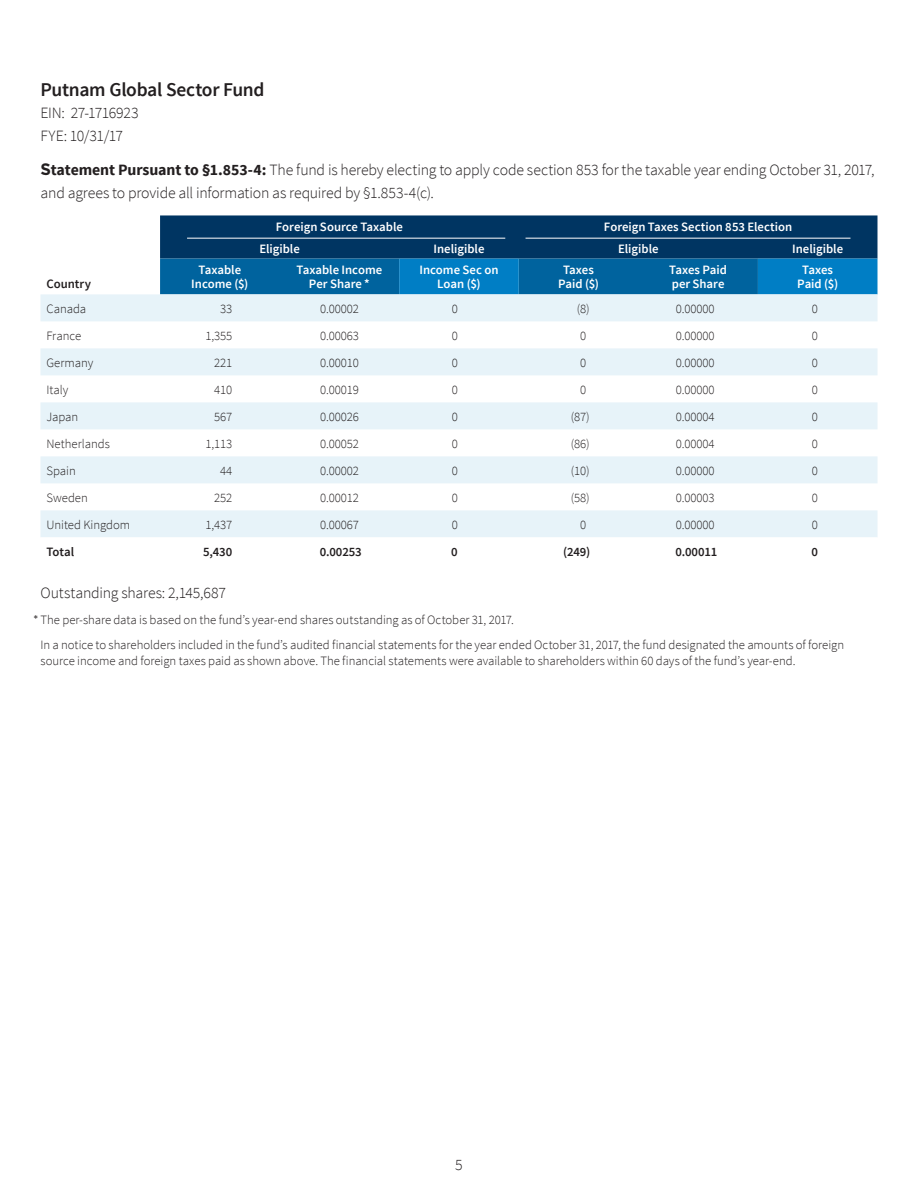
<style>
.page{position:relative;width:918px;height:1188px;background:#fff}
.page>*{position:absolute;margin:0;border:0;box-sizing:border-box;transform-origin:0 0}
.Headline_sub{font:600 19.5px "Source Sans Pro";letter-spacing:-.015em;color:#231f20}
.Body{font:300 15.75px/22.5px "Source Sans Pro";letter-spacing:-.01em;color:#231f20}
.Footnote{font:300 12.75px/15.8px "Source Sans Pro";letter-spacing:-.005em;color:#231f20}
.Table_nums_decimal{font:300 12.75px "Source Sans Pro";letter-spacing:-.01em;color:#231f20}
.Table_head{font:600 12.75px/13.5px "Source Sans Pro";color:#fff;text-align:center}
.Table_stub{font:300 12.75px "Source Sans Pro";letter-spacing:-.005em;color:#231f20}
.Table_head_1{font:600 12.75px/13.5px "Source Sans Pro";color:#fff;text-align:center}
.Table_nums_decimal-2{font:600 12.75px "Source Sans Pro";letter-spacing:-.01em;color:#231f20}
.Table_head_1-2{font:600 12.75px "Source Sans Pro";color:#231f20}
.Table_stub-2{font:600 12.75px "Source Sans Pro";letter-spacing:-.005em;color:#231f20}
.s1{font-family:"Gotham";font-weight:700;font-size:16.5px}
.s2{font-weight:700}
</style>
<div class="page">
<svg style="left:160px;top:215px;width:718px;height:79px;background:#035085"></svg>
<svg style="left:40px;top:294px;width:838px;height:243px;fill:#e7f3f9"></svg>
<hr style="left:187px;top:238px;width:318px;height:1px;background:#fff">
<hr style="left:526px;top:238px;width:325px;height:1px;background:#fff">
<p class="Headline_sub" style="left:40px;top:77px;width:226px">Putnam Global Sector Fund</p>
<p class="Body" style="left:40px;top:102px;width:100px">EIN: 27-1716923<br>FYE: 10/31/17</p>
<p class="Body" style="left:40px;top:159px;width:835px"><span class="s1">S</span><span class="s2">tatement Pursuant to §1.853-4:</span> The fund is hereby electing to apply code section 853 for the taxable year ending October 31, 2017, and agrees to provide all information as required by §1.853-4(c).</p>
<p class="Table_head" style="left:276px;top:220px;width:129px">Foreign Source Taxable</p>
<p class="Table_head" style="left:604px;top:220px;width:190px">Foreign Taxes Section 853 Election</p>
<p class="Table_head" style="left:259px;top:242px;width:42px">Eligible</p>
<p class="Table_head" style="left:434px;top:242px;width:52px">Ineligible</p>
<p class="Table_head" style="left:618px;top:242px;width:42px">Eligible</p>
<p class="Table_head" style="left:792px;top:242px;width:52px">Ineligible</p>
<p class="Table_head_1-2" style="left:46px;top:275px;width:46px">Country</p>
<p class="Table_head" style="left:191px;top:264px;width:59px">Taxable<br>Income ($)</p>
<p class="Table_head_1" style="left:297px;top:264px;width:87px">Taxable Income<br>Per Share *</p>
<p class="Table_head" style="left:419px;top:264px;width:81px">Income Sec on<br>Loan ($)</p>
<p class="Table_head_1" style="left:558px;top:264px;width:43px">Taxes<br>Paid ($)</p>
<p class="Table_head_1" style="left:669px;top:264px;width:59px;text-align:left">Taxes Paid per Share</p>
<p class="Table_head_1" style="left:797px;top:264px;width:43px">Taxes<br>Paid ($)</p>
<p class="Table_stub" style="left:46px;top:301px;width:41px">Canada</p>
<p class="Table_nums_decimal" style="left:220px;top:301px;width:14px">33</p>
<p class="Table_nums_decimal" style="left:320px;top:301px;width:40px">0.00002</p>
<p class="Table_nums_decimal" style="left:452px;top:301px;width:8px">0</p>
<p class="Table_nums_decimal" style="left:577px;top:301px;width:14px">(8)</p>
<p class="Table_nums_decimal" style="left:676px;top:301px;width:40px">0.00000</p>
<p class="Table_nums_decimal" style="left:812px;top:301px;width:8px">0</p>
<p class="Table_stub" style="left:46px;top:328px;width:36px">France</p>
<p class="Table_nums_decimal" style="left:205px;top:328px;width:28px">1,355</p>
<p class="Table_nums_decimal" style="left:320px;top:328px;width:40px">0.00063</p>
<p class="Table_nums_decimal" style="left:452px;top:328px;width:8px">0</p>
<p class="Table_nums_decimal" style="left:580px;top:328px;width:8px">0</p>
<p class="Table_nums_decimal" style="left:676px;top:328px;width:40px">0.00000</p>
<p class="Table_nums_decimal" style="left:812px;top:328px;width:8px">0</p>
<p class="Table_stub" style="left:46px;top:355px;width:48px">Germany</p>
<p class="Table_nums_decimal" style="left:214px;top:355px;width:20px">221</p>
<p class="Table_nums_decimal" style="left:320px;top:355px;width:40px">0.00010</p>
<p class="Table_nums_decimal" style="left:452px;top:355px;width:8px">0</p>
<p class="Table_nums_decimal" style="left:580px;top:355px;width:8px">0</p>
<p class="Table_nums_decimal" style="left:676px;top:355px;width:40px">0.00000</p>
<p class="Table_nums_decimal" style="left:812px;top:355px;width:8px">0</p>
<p class="Table_stub" style="left:46px;top:382px;width:23px">Italy</p>
<p class="Table_nums_decimal" style="left:214px;top:382px;width:20px">410</p>
<p class="Table_nums_decimal" style="left:320px;top:382px;width:40px">0.00019</p>
<p class="Table_nums_decimal" style="left:452px;top:382px;width:8px">0</p>
<p class="Table_nums_decimal" style="left:580px;top:382px;width:8px">0</p>
<p class="Table_nums_decimal" style="left:676px;top:382px;width:40px">0.00000</p>
<p class="Table_nums_decimal" style="left:812px;top:382px;width:8px">0</p>
<p class="Table_stub" style="left:46px;top:409px;width:33px">Japan</p>
<p class="Table_nums_decimal" style="left:214px;top:409px;width:20px">567</p>
<p class="Table_nums_decimal" style="left:320px;top:409px;width:40px">0.00026</p>
<p class="Table_nums_decimal" style="left:452px;top:409px;width:8px">0</p>
<p class="Table_nums_decimal" style="left:571px;top:409px;width:20px">(87)</p>
<p class="Table_nums_decimal" style="left:676px;top:409px;width:40px">0.00004</p>
<p class="Table_nums_decimal" style="left:812px;top:409px;width:8px">0</p>
<p class="Table_stub" style="left:46px;top:436px;width:65px">Netherlands</p>
<p class="Table_nums_decimal" style="left:205px;top:436px;width:28px">1,113</p>
<p class="Table_nums_decimal" style="left:320px;top:436px;width:40px">0.00052</p>
<p class="Table_nums_decimal" style="left:452px;top:436px;width:8px">0</p>
<p class="Table_nums_decimal" style="left:571px;top:436px;width:20px">(86)</p>
<p class="Table_nums_decimal" style="left:676px;top:436px;width:40px">0.00004</p>
<p class="Table_nums_decimal" style="left:812px;top:436px;width:8px">0</p>
<p class="Table_stub" style="left:46px;top:463px;width:31px">Spain</p>
<p class="Table_nums_decimal" style="left:220px;top:463px;width:14px">44</p>
<p class="Table_nums_decimal" style="left:320px;top:463px;width:40px">0.00002</p>
<p class="Table_nums_decimal" style="left:452px;top:463px;width:8px">0</p>
<p class="Table_nums_decimal" style="left:571px;top:463px;width:20px">(10)</p>
<p class="Table_nums_decimal" style="left:676px;top:463px;width:40px">0.00000</p>
<p class="Table_nums_decimal" style="left:812px;top:463px;width:8px">0</p>
<p class="Table_stub" style="left:46px;top:490px;width:43px">Sweden</p>
<p class="Table_nums_decimal" style="left:214px;top:490px;width:20px">252</p>
<p class="Table_nums_decimal" style="left:320px;top:490px;width:40px">0.00012</p>
<p class="Table_nums_decimal" style="left:452px;top:490px;width:8px">0</p>
<p class="Table_nums_decimal" style="left:571px;top:490px;width:20px">(58)</p>
<p class="Table_nums_decimal" style="left:676px;top:490px;width:40px">0.00003</p>
<p class="Table_nums_decimal" style="left:812px;top:490px;width:8px">0</p>
<p class="Table_stub" style="left:46px;top:517px;width:85px">United Kingdom</p>
<p class="Table_nums_decimal" style="left:205px;top:517px;width:28px">1,437</p>
<p class="Table_nums_decimal" style="left:320px;top:517px;width:40px">0.00067</p>
<p class="Table_nums_decimal" style="left:452px;top:517px;width:8px">0</p>
<p class="Table_nums_decimal" style="left:580px;top:517px;width:8px">0</p>
<p class="Table_nums_decimal" style="left:676px;top:517px;width:40px">0.00000</p>
<p class="Table_nums_decimal" style="left:812px;top:517px;width:8px">0</p>
<p class="Table_stub-2" style="left:46px;top:543px;width:29px">Total</p>
<p class="Table_nums_decimal-2" style="left:203px;top:543px;width:31px">5,430</p>
<p class="Table_nums_decimal-2" style="left:320px;top:543px;width:43px">0.00253</p>
<p class="Table_nums_decimal-2" style="left:451px;top:543px;width:8px">0</p>
<p class="Table_nums_decimal-2" style="left:563px;top:543px;width:29px">(249)</p>
<p class="Table_nums_decimal-2" style="left:675px;top:543px;width:43px">0.00011</p>
<p class="Table_nums_decimal-2" style="left:812px;top:543px;width:8px">0</p>
<p class="Body" style="left:41px;top:581px;width:187px">Outstanding shares: 2,145,687</p>
<p class="Footnote" style="left:41px;top:612px;width:475px">The per-share data is based on the fund’s year-end shares outstanding as of October 31, 2017.</p>
<p class="Footnote" style="left:41px;top:637px;width:805px">In a notice to shareholders included in the fund’s audited financial statements for the year ended October 31, 2017, the fund designated the amounts of foreign source income and foreign taxes paid as shown above. The financial statements were available to shareholders within 60 days of the fund’s year-end.</p>
<p class="Body" style="left:455px;top:1153px;width:9px">5</p>
</div>
